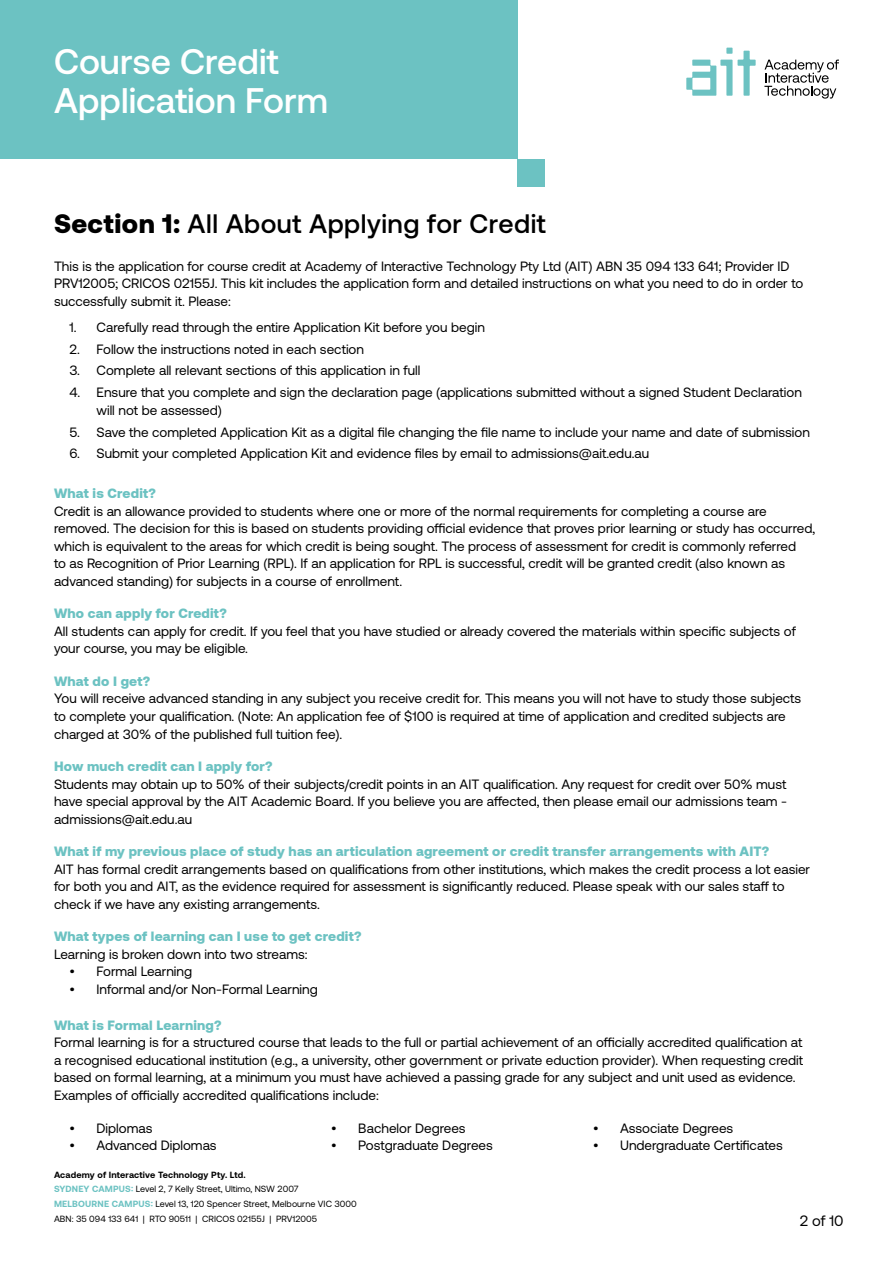
<style>
.page{position:relative;width:893px;height:1263px;background:#fff}
.page>*{position:absolute;margin:0;border:0;box-sizing:border-box;transform-origin:0 0}
.t1{font:500 35.55px/39.2px "Aeonik";color:#fff}
.t2{font:500 26.7px "Aeonik";letter-spacing:.02em;color:#000}
.t3{font:15px "Aeonik";color:#000}
.t4{font:13.5px/17.5px "Aeonik";color:#000}
.t5{font:900 13.5px "Aeonik";letter-spacing:.015em;color:#6cc2c2}
.t6{font:9px/14.7px "Aeonik";letter-spacing:.005em;color:#000}
.s1{font-weight:900}
.s2{font-weight:700}
.s3{font-weight:700;color:#6cc2c2}
</style>
<div class="page">
<svg style="left:686px;top:48px;width:46px;height:48px"></svg>
<svg style="left:738px;top:51px;width:18px;height:45px"></svg>
<svg style="left:764px;top:60px;width:75px;height:39px"></svg>
<div style="left:0;top:0;width:518px;height:159px;background:#6cc2c2"></div>
<div style="left:518px;top:159px;width:27px;height:27px;background:#6cc2c2"></div>
<h1 class="t1" style="left:54px;top:42px;width:275px">Course Credit<br>Application Form</h1>
<h2 class="t2" style="left:54px;top:209px;width:493px"><span class="s1">Section 1:</span> All About Applying for Credit</h2>
<p class="t4" style="left:54px;top:257px;width:751px">This is the application for course credit at Academy of Interactive Technology Pty Ltd (AIT) ABN 35 094 133 641; Provider ID<br>PRV12005; CRICOS 02155J. This kit includes the application form and detailed instructions on what you need to do in order to successfully submit it. Please:</p>
<p class="t4" style="left:70px;top:318px;width:417px">1. Carefully read through the entire Application Kit before you begin</p>
<p class="t4" style="left:70px;top:340px;width:296px">2. Follow the instructions noted in each section</p>
<p class="t4" style="left:70px;top:362px;width:352px">3. Complete all relevant sections of this application in full</p>
<p class="t4" style="left:97px;top:384px;width:707px;text-indent:-27px">4. Ensure that you complete and sign the declaration page (applications submitted without a signed Student Declaration will not be assessed)</p>
<p class="t4" style="left:70px;top:423px;width:742px">5. Save the completed Application Kit as a digital file changing the file name to include your name and date of submission</p>
<p class="t4" style="left:70px;top:445px;width:581px">6. Submit your completed Application Kit and evidence files by email to admissions@ait.edu.au</p>
<p class="t5" style="left:54px;top:485px;width:104px">What is Credit?</p>
<p class="t4" style="left:54px;top:502px;width:763px">Credit is an allowance provided to students where one or more of the normal requirements for completing a course are removed. The decision for this is based on students providing official evidence that proves prior learning or study has occurred, which is equivalent to the areas for which credit is being sought. The process of assessment for credit is commonly referred<br>to as Recognition of Prior Learning (RPL). If an application for RPL is successful, credit will be granted credit (also known as advanced standing) for subjects in a course of enrollment.</p>
<p class="t5" style="left:54px;top:606px;width:174px">Who can apply for Credit?</p>
<p class="t4" style="left:54px;top:622px;width:743px">All students can apply for credit. If you feel that you have studied or already covered the materials within specific subjects of your course, you may be eligible.</p>
<p class="t5" style="left:54px;top:673px;width:98px">What do I get?</p>
<p class="t4" style="left:54px;top:690px;width:749px">You will receive advanced standing in any subject you receive credit for. This means you will not have to study those subjects to complete your qualification. (Note: An application fee of $100 is required at time of application and credited subjects are charged at 30% of the published full tuition fee).</p>
<p class="t5" style="left:54px;top:758px;width:220px">How much credit can I apply for?</p>
<p class="t4" style="left:54px;top:775px;width:735px;text-align:justify">Students may obtain up to 50% of their subjects/credit points in an AIT qualification. Any request for credit over 50% must have special approval by the AIT Academic Board. If you believe you are affected, then please email our admissions team - admissions@ait.edu.au</p>
<p class="t5" style="left:54px;top:843px;width:717px">What if my previous place of study has an articulation agreement or credit transfer arrangements with AIT?</p>
<p class="t4" style="left:54px;top:860px;width:758px">AIT has formal credit arrangements based on qualifications from other institutions, which makes the credit process a lot easier for both you and AIT, as the evidence required for assessment is significantly reduced. Please speak with our sales staff to check if we have any existing arrangements.</p>
<p class="t5" style="left:54px;top:928px;width:309px">What types of learning can I use to get credit?</p>
<p class="t4" style="left:54px;top:945px;width:255px">Learning is broken down into two streams:</p>
<p class="t4" style="left:70px;top:963px;width:124px">• Formal Learning</p>
<p class="t4" style="left:70px;top:981px;width:250px">• Informal and/or Non-Formal Learning</p>
<p class="t5" style="left:54px;top:1017px;width:169px">What is Formal Learning?</p>
<p class="t4" style="left:54px;top:1034px;width:750px">Formal learning is for a structured course that leads to the full or partial achievement of an officially accredited qualification at a recognised educational institution (e.g., a university, other government or private eduction provider). When requesting credit based on formal learning, at a minimum you must have achieved a passing grade for any subject and unit used as evidence.<br>Examples of officially accredited qualifications include:</p>
<p class="t4" style="left:70px;top:1119px;width:84px">• Diplomas</p>
<p class="t4" style="left:70px;top:1137px;width:149px">• Advanced Diplomas</p>
<p class="t4" style="left:593px;top:1119px;width:142px">• Associate Degrees</p>
<p class="t4" style="left:593px;top:1137px;width:191px">• Undergraduate Certificates</p>
<p class="t4" style="left:331px;top:1119px;width:136px">• Bachelor Degrees</p>
<p class="t4" style="left:331px;top:1137px;width:163px">• Postgraduate Degrees</p>
<p class="t6" style="left:54px;top:1167px;width:304px"><span class="s2">Academy of Interactive Technology Pty. Ltd.<br></span><span class="s3">SYDNEY CAMPUS:</span> Level 2, 7 Kelly Street, Ultimo, NSW 2007<br><span class="s3">MELBOURNE CAMPUS:</span> Level 13, 120 Spencer Street, Melbourne VIC 3000<br>ABN: 35 094 133 641 | RTO 90511 | CRICOS 02155J | PRV12005</p>
<p class="t3" style="left:800px;top:1212px;width:45px">2 of 10</p>
</div>
